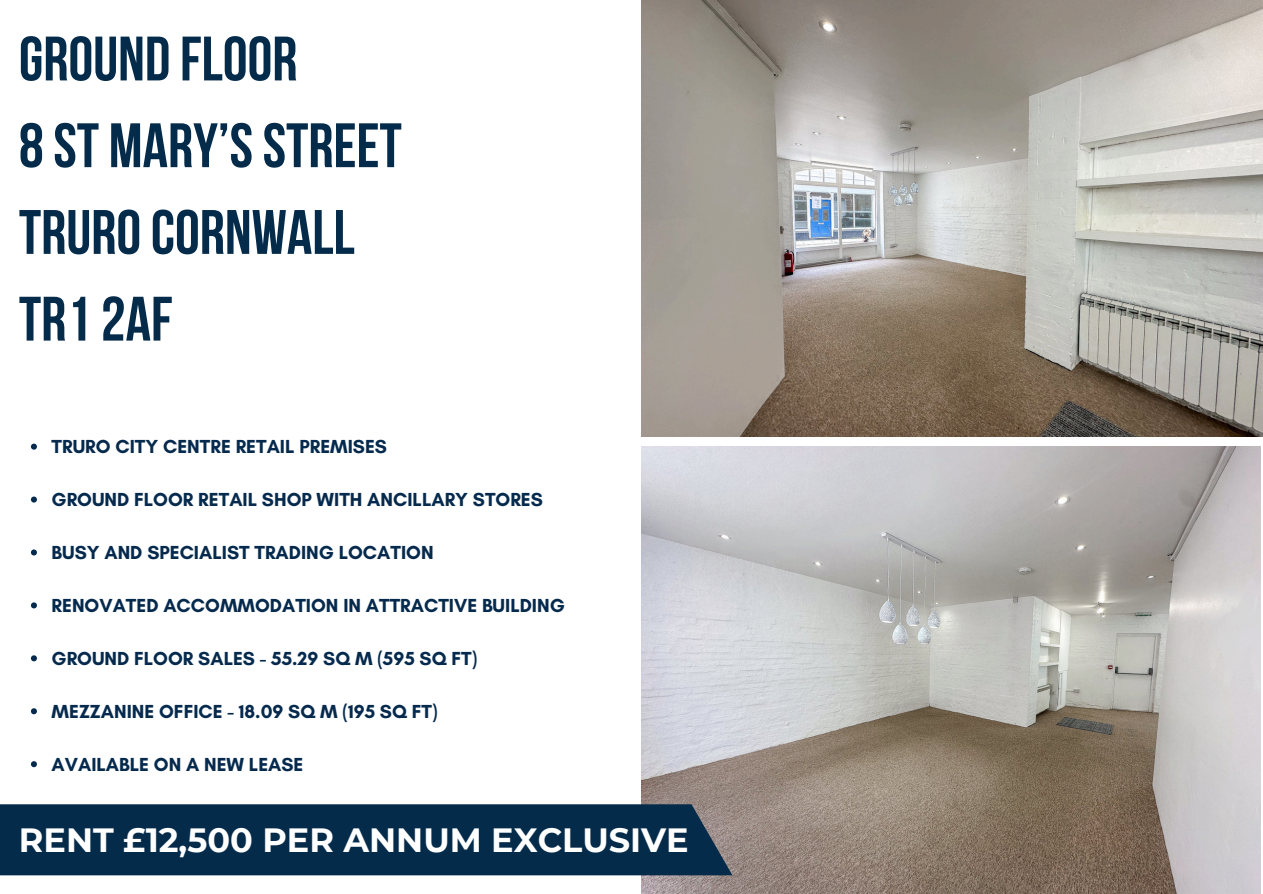
<style>
.page{position:relative;width:1263px;height:894px;background:#fff}
.page>*{position:absolute;margin:0;border:0;box-sizing:border-box;transform-origin:0 0}
.t1{font:700 62.55px/86.7px "Bebas Neue";color:#052b4b}
.t2{font:700 33.6px "Montserrat";color:#fff}
.t3{font:700 19.2px "Glacial Indifference";color:#052a4d}
</style>
<div class="page">
<img style="left:642px;top:446px;width:618px;height:447px">
<div style="left:0;top:804px;width:732px;height:71px;background:#052b4b"></div>
<svg style="left:31px;top:443px;width:6px;height:6px"></svg>
<svg style="left:31px;top:496px;width:6px;height:6px"></svg>
<svg style="left:31px;top:549px;width:6px;height:6px"></svg>
<svg style="left:31px;top:602px;width:6px;height:6px"></svg>
<svg style="left:31px;top:655px;width:6px;height:6px"></svg>
<svg style="left:31px;top:708px;width:6px;height:6px"></svg>
<svg style="left:31px;top:761px;width:6px;height:6px"></svg>
<img style="left:642px;top:0;width:621px;height:436px">
<h1 class="t1" style="left:19px;top:21px;width:384px">GROUND FLOOR<br>8ST MARY’SSTREET<br>TRUROCORNWALL<br>TR12AF</h1>
<p class="t3" style="left:52px;top:435px;width:337px">TRURO CITY CENTRE RETAIL PREMISES</p>
<p class="t3" style="left:52px;top:488px;width:493px">GROUND FLOOR RETAIL SHOP WITH ANCILLARY STORES</p>
<p class="t3" style="left:52px;top:540px;width:383px">BUSY AND SPECIALIST TRADING LOCATION</p>
<p class="t3" style="left:52px;top:593px;width:515px">RENOVATED ACCOMMODATION IN ATTRACTIVE BUILDING</p>
<p class="t3" style="left:52px;top:646px;width:427px">GROUND FLOOR SALES - 55.29 SQ M (595 SQ FT)</p>
<p class="t3" style="left:52px;top:699px;width:387px">MEZZANINE OFFICE - 18.09 SQ M (195 SQ FT)</p>
<p class="t3" style="left:52px;top:752px;width:253px">AVAILABLE ON A NEW LEASE</p>
<p class="t2" style="left:19px;top:819px;width:671px">RENT £12,500 PER ANNUM EXCLUSIVE</p>
</div>
